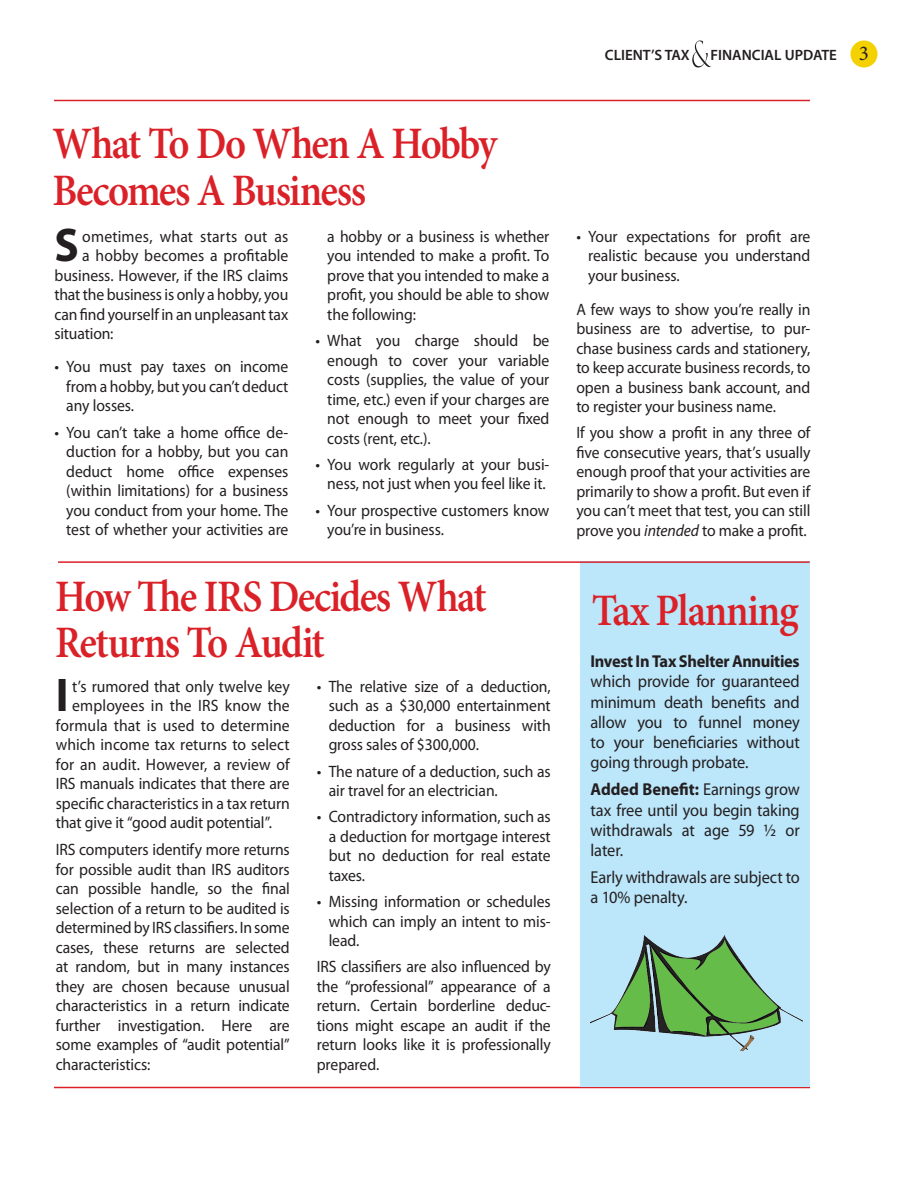
<style>
.page{position:relative;width:918px;height:1188px;background:#fff}
.page>*{position:absolute;margin:0;border:0;box-sizing:border-box;transform-origin:0 0}
.Body_1b_Initial_Cap{font:700 47.55px "Myriad Pro";color:#231f20;scale:.95 1}
.Head_1B_a{font:600 45px/46.5px "Minion Pro";letter-spacing:-.04em;color:#da2128;scale:.9 1}
.Page_Number{font:21px "Minion Pro";color:#231f20}
.Body_1b{font:17.25px/20.2px "Myriad Pro";letter-spacing:-.01em;color:#231f20;text-align:justify;scale:.95 1}
.Body_1b-2{font:16.5px/19.5px "Myriad Pro";letter-spacing:-.01em;color:#231f20;text-align:justify;scale:.95 1}
.Bullet_1b{font:16.5px/19.5px "Myriad Pro";letter-spacing:-.005em;color:#231f20;text-align:justify}
.Body_1b_Initial_Cap-2{font:16.5px "Myriad Pro";color:#231f20;scale:.95 1}
.Bullet_1b-2{font:16.5px/19.5px "Myriad Pro";letter-spacing:-.005em;color:#231f20;text-align:justify;scale:.95 1}
.CTFU_Page_Header{font:600 15px "Myriad Pro";color:#231f20}
.s1{font-style:italic}
.s2{font-weight:700}
</style>
<div class="page">
<div style="left:850px;top:40px;width:28px;height:28px;background:#f4d202;border-radius:50%"></div>
<svg style="left:692px;top:40px;width:20px;height:28px"></svg>
<hr style="left:54px;top:100px;width:756px;height:1px;background:#da2128">
<hr style="left:54px;top:1087px;width:756px;height:1px;background:#da2128">
<div style="left:580px;top:562px;width:230px;height:525px;background:#bce6fa"></div>
<hr style="left:58px;top:561px;width:752px;height:2px;background:#da2128">
<img style="left:591px;top:935px;width:211px;height:117px">
<p class="CTFU_Page_Header" style="left:605px;top:45px;width:86px">CLIENT’S TAX</p>
<p class="CTFU_Page_Header" style="left:710px;top:45px;width:128px">FINANCIAL UPDATE</p>
<p class="Page_Number" style="left:859px;top:39px;width:12px">3</p>
<p class="Head_1B_a" style="left:52px;top:120px;width:496px">What To Do When A Hobby<br>Becomes A Business</p>
<p class="Body_1b_Initial_Cap" style="left:54px;top:214px;width:27px">S</p>
<p class="Body_1b_Initial_Cap-2" style="left:82px;top:226px;width:218px">ometimes, what starts out as</p>
<p class="Body_1b_Initial_Cap-2" style="left:82px;top:246px;width:218px">a hobby becomes a profitable</p>
<p class="Body_1b_Initial_Cap-2" style="left:54px;top:265px;width:248px">business. However, if the IRS claims</p>
<p class="Body_1b_Initial_Cap-2" style="left:54px;top:285px;width:248px">that the business is only a hobby, you</p>
<p class="Body_1b_Initial_Cap-2" style="left:54px;top:304px;width:248px">can find yourself in an unpleasant tax</p>
<p class="Body_1b_Initial_Cap-2" style="left:54px;top:324px;width:64px">situation:</p>
<p class="Bullet_1b" style="left:66px;top:357px;width:224px;text-indent:-12px">• You must pay taxes on income from a hobby, but you can’t deduct any losses.</p>
<p class="Bullet_1b" style="left:66px;top:422px;width:224px;text-indent:-12px">• You can’t take a home office de&shy;duction for a hobby, but you can deduct home office expenses (within limitations) for a business you conduct from your home. The test of whether your activities are</p>
<p class="Bullet_1b-2" style="left:327px;top:226px;width:235px">a hobby or a business is whether you intended to make a profit. To prove that you intended to make a profit, you should be able to show the following:</p>
<p class="Bullet_1b" style="left:327px;top:331px;width:224px;text-indent:-12px">• What you charge should be enough to cover your variable costs (supplies, the value of your time, etc.) even if your charges are not enough to meet your fixed costs (rent, etc.).</p>
<p class="Bullet_1b" style="left:315px;top:454px;width:236px;text-align:center">• You work regularly at your busi&shy;ness, not just when you feel like it.</p>
<p class="Bullet_1b" style="left:327px;top:500px;width:224px;text-indent:-12px">• Your prospective customers know you’re in business.</p>
<p class="Head_1B_a" style="left:55px;top:573px;width:481px">How The IRS Decides What<br>Returns To Audit</p>
<p class="Body_1b_Initial_Cap" style="left:56px;top:664px;width:15px">I</p>
<p class="Body_1b_Initial_Cap-2" style="left:72px;top:676px;width:231px">t’s rumored that only twelve key</p>
<p class="Body_1b_Initial_Cap-2" style="left:72px;top:696px;width:231px">employees in the IRS know the</p>
<p class="Body_1b_Initial_Cap-2" style="left:56px;top:715px;width:248px">formula that is used to determine</p>
<p class="Body_1b_Initial_Cap-2" style="left:56px;top:735px;width:248px">which income tax returns to select</p>
<p class="Body_1b_Initial_Cap-2" style="left:56px;top:754px;width:248px">for an audit. However, a review of</p>
<p class="Body_1b_Initial_Cap-2" style="left:56px;top:774px;width:248px">IRS manuals indicates that there are</p>
<p class="Body_1b_Initial_Cap-2" style="left:56px;top:793px;width:248px">specific characteristics in a tax return</p>
<p class="Body_1b_Initial_Cap-2" style="left:56px;top:813px;width:229px">that give it “good audit potential”.</p>
<p class="Body_1b-2" style="left:56px;top:840px;width:248px;text-align:left">IRS computers identify more returns for possible audit than IRS auditors can possible handle, so the final selection of a return to be audited is determinedby IRS classifiers. Insome cases, these returns are selected at random, but in many instances they are chosen because unusual character-istics in a return indicate&shy;further investigation. Here are some examples of “audit potential”- characteristics:</p>
<p class="Bullet_1b" style="left:329px;top:676px;width:224px;text-indent:-12px">• The relative size of a deduction, such as a $30,000 entertainment deduction for a business with gross sales of $300,000.</p>
<p class="Bullet_1b" style="left:329px;top:761px;width:224px;text-indent:-12px">• The nature of a deduction, such as air travel for an electrician.</p>
<p class="Bullet_1b" style="left:329px;top:807px;width:224px;text-indent:-12px">• Contradictory information, such as a deduction for mortgage interest but no deduction for real estate taxes.</p>
<p class="Bullet_1b" style="left:329px;top:892px;width:224px;text-indent:-12px">• Missing information or schedules which can imply an intent to mis&shy;lead.</p>
<p class="Body_1b-2" style="left:317px;top:957px;width:248px">IRS classifiers are also influenced by the “professional” appearance of a return. Certain borderline deduc&shy;tions might escape an audit if the return looks like it is professionally prepared.</p>
<p class="Bullet_1b" style="left:588px;top:226px;width:224px;text-indent:-12px">• Your expectations for profit are realistic because you understand your business.</p>
<p class="Body_1b-2" style="left:576px;top:299px;width:248px">A few ways to show you’re really in business are to advertise, to pur&shy;chase business cards and stationery, to keep accurate business records, to open a business bank account, and to register your business name.</p>
<p class="Body_1b-2" style="left:576px;top:423px;width:248px">If you show a profit in any three of five consecutive years, that’s usually enough proof that your activities are primarily to show a profit. But even if you can’t meet that test, you can still prove you <span class="s1">intended</span> to make a profit.</p>
<p class="Head_1B_a" style="left:592px;top:587px;width:231px">Tax Planning</p>
<p class="Body_1b" style="left:591px;top:651px;width:222px"><span class="s2">Invest In Tax Shelter Annuities </span>which provide for guaranteed minimum death benefits and allow you to funnel money to your beneficiaries without going through probate.</p>
<p class="Body_1b" style="left:591px;top:779px;width:222px"><span class="s2">Added Benefit:</span> Earnings grow tax free until you begin taking withdrawals at age 59 ½ or later.</p>
<p class="Body_1b" style="left:591px;top:867px;width:222px">Early withdrawals are subject to a 10% penalty.</p>
</div>
